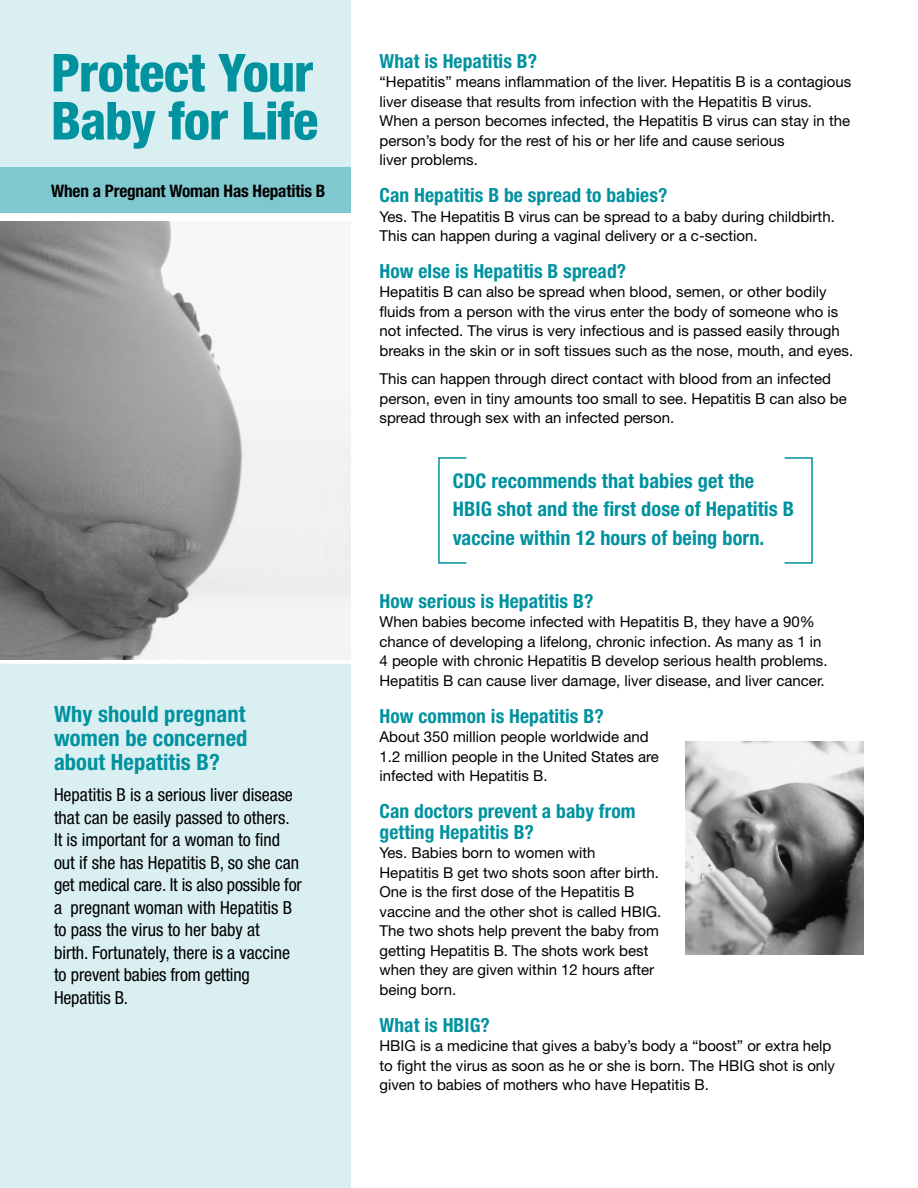
<style>
.page{position:relative;width:918px;height:1188px;background:#fff}
.page>*{position:absolute;margin:0;border:0;box-sizing:border-box;transform-origin:0 0}
.t1{font:800 condensed 52.5px/48px "Helvetica Neue LT Std";letter-spacing:-.015em;color:#00929f}
.t2{font:700 condensed 22.5px/24px "Helvetica Neue LT Std";letter-spacing:.005em;color:#00929f;text-align:justify}
.t3{font:700 condensed 20.25px/28.5px "Helvetica Neue LT Std";letter-spacing:.005em;color:#00929f}
.t4{font:700 condensed 19.5px/21px "Helvetica Neue LT Std";letter-spacing:.005em;color:#00929f}
.t5{font:condensed 18px/22.5px "Helvetica Neue LT Std";color:#000}
.t6{font:700 condensed 17.25px "Helvetica Neue LT Std";letter-spacing:-.01em;color:#000}
.t7{font:15px/19.5px "Helvetica Neue LT Std";color:#000}
</style>
<div class="page">
<div style="left:0;top:0;width:350px;height:218px;background:#d9eff1"></div>
<div style="left:0;top:660px;width:350px;height:528px;background:#d9eff1"></div>
<div style="left:0;top:168px;width:350px;height:45px;background:#80c8cf"></div>
<div style="left:438px;top:457px;width:29px;height:107px;border:2px solid #00929f"></div>
<div style="left:784px;top:457px;width:29px;height:107px;border:2px solid #00929f"></div>
<div style="left:0;top:213px;width:351px;height:9px;background:#fff"></div>
<div style="left:0;top:655px;width:351px;height:9px;background:#fff"></div>
<div style="left:687px;top:731px;width:169px;height:225px;background:#fff;border:2px solid #fff"></div>
<img style="left:0;top:222px;width:351px;height:438px">
<img style="left:685px;top:742px;width:178px;height:212px">
<h1 class="t1" style="left:51px;top:48px;width:269px">Protect Your<br>Baby for Life</h1>
<h2 class="t6" style="left:51px;top:181px;width:276px">When a Pregnant Woman Has Hepatitis B</h2>
<h2 class="t2" style="left:54px;top:702px;width:195px">Why should pregnant women be concerned about Hepatitis B?</h2>
<p class="t5" style="left:54px;top:783px;width:249px">Hepatitis B is a serious liver disease that can be easily passed to others.<br>It is important for a woman to find out if she has Hepatitis B, so she can get medical care. It is also possible for a pregnant woman with Hepatitis B to pass the virus to her baby at<br>birth. Fortunately, there is a vaccine to prevent babies from getting<br>Hepatitis B.</p>
<h2 class="t4" style="left:380px;top:50px;width:159px">What is Hepatitis B?</h2>
<p class="t7" style="left:380px;top:72px;width:473px">“Hepatitis” means inflammation of the liver. Hepatitis B is a contagious liver disease that results from infection with the Hepatitis B virus.<br>When a person becomes infected, the Hepatitis B virus can stay in the person’s body for the rest of his or her life and cause serious<br>liver problems.</p>
<h2 class="t4" style="left:380px;top:184px;width:290px">Can Hepatitis B be spread to babies?</h2>
<p class="t7" style="left:380px;top:206px;width:457px">Yes. The Hepatitis B virus can be spread to a baby during childbirth.<br>This can happen during a vaginal delivery or a c-section.</p>
<h2 class="t4" style="left:380px;top:260px;width:248px">How else is Hepatitis B spread?</h2>
<p class="t7" style="left:380px;top:282px;width:475px">Hepatitis B can also be spread when blood, semen, or other bodily fluids from a person with the virus enter the body of someone who is not infected. The virus is very infectious and is passed easily through breaks in the skin or in soft tissues such as the nose, mouth, and eyes.</p>
<p class="t7" style="left:380px;top:369px;width:469px">This can happen through direct contact with blood from an infected person, even in tiny amounts too small to see. Hepatitis B can also be spread through sex with an infected person.</p>
<h2 class="t3" style="left:453px;top:466px;width:343px">CDC recommends that babies get the<br>HBIG shot and the first dose of Hepatitis B vaccine within 12 hours of being born.</h2>
<h2 class="t4" style="left:380px;top:590px;width:215px">How serious is Hepatitis B?</h2>
<p class="t7" style="left:380px;top:612px;width:450px">When babies become infected with Hepatitis B, they have a 90% chance of developing a lifelong, chronic infection. As many as 1 in 4 people with chronic Hepatitis B develop serious health problems.<br>Hepatitis B can cause liver damage, liver disease, and liver cancer.</p>
<h2 class="t4" style="left:380px;top:705px;width:226px">How common is Hepatitis B?</h2>
<p class="t7" style="left:380px;top:727px;width:281px">About 350 million people worldwide and<br>1.2 million people in the United States are infected with Hepatitis B.</p>
<h2 class="t4" style="left:380px;top:800px;width:258px">Can doctors prevent a baby from getting Hepatitis B?</h2>
<p class="t7" style="left:380px;top:843px;width:283px">Yes. Babies born to women with<br>Hepatitis B get two shots soon after birth.<br>One is the first dose of the Hepatitis B vaccine and the other shot is called HBIG.<br>The two shots help prevent the baby from getting Hepatitis B. The shots work best when they are given within 12 hours after being born.</p>
<h2 class="t4" style="left:380px;top:1014px;width:112px">What is HBIG?</h2>
<p class="t7" style="left:380px;top:1036px;width:457px">HBIG is a medicine that gives a baby’s body a “boost” or extra help to fight the virus as soon as he or she is born. The HBIG shot is only given to babies of mothers who have Hepatitis B.</p>
</div>
